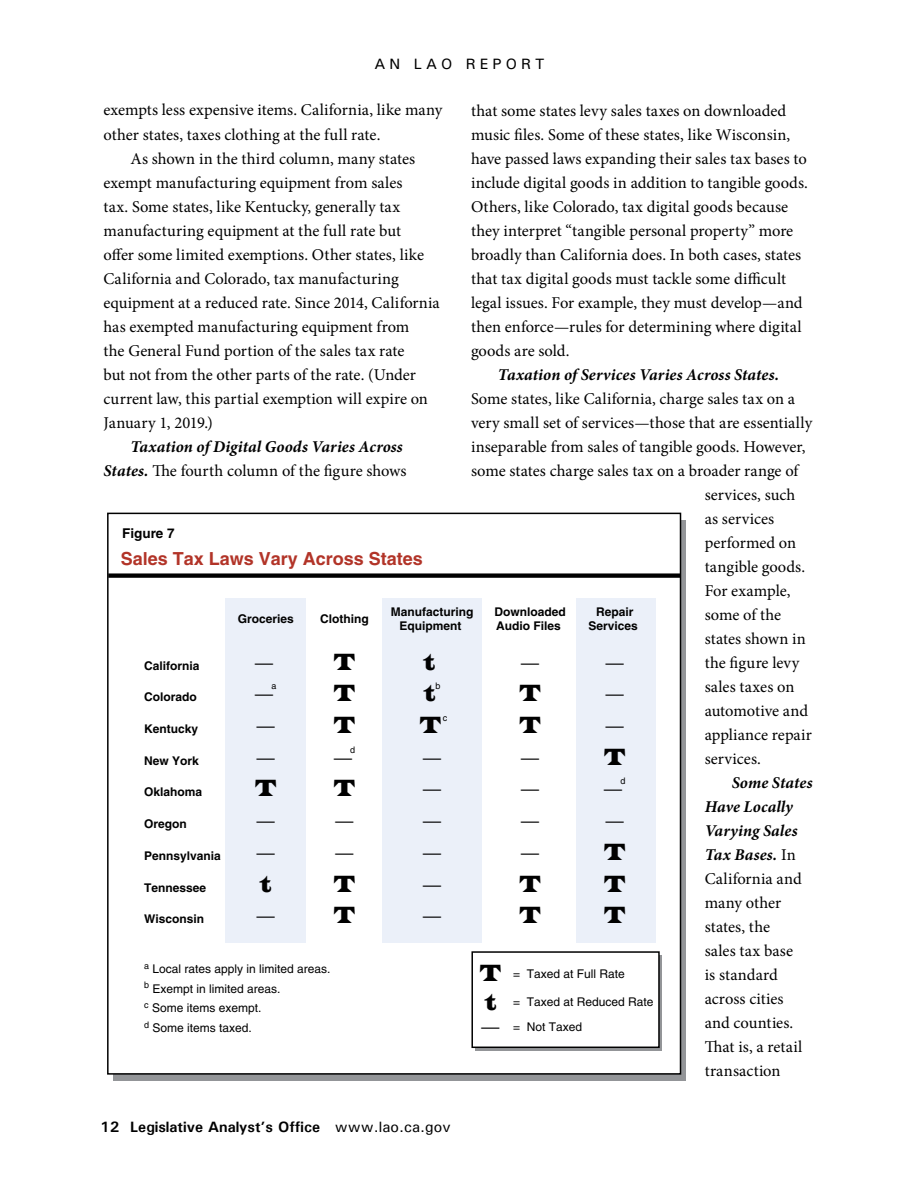
<style>
.page{position:relative;width:918px;height:1188px;background:#fff}
.page>*{position:absolute;margin:0;border:0;box-sizing:border-box;transform-origin:0 0}
.t1{font:24.15px "Times New Roman";color:#010101;scale:.74 1}
.t2{font:24.15px/29.2px "Latin Wide";color:#010101;scale:.74 1}
.t3{font:700 18px "Helvetica";color:#b23428}
.t4{font:italic 18px "Helvetica";color:#000}
.t5{font:16.5px/24px "Minion Pro";letter-spacing:.005em;color:#000}
.t6{font:italic 700 16.5px/24px "Minion Pro";letter-spacing:.005em;color:#000;text-align:right}
.t7{font:700 15px "Univers";color:#000}
.t8{font:500 15px "Univers";letter-spacing:.28em;color:#000}
.t9{font:700 13.5px "Helvetica";color:#000}
.t10{font:700 12px/14.4px "Helvetica";color:#010101;text-align:center}
.t11{font:12px/19.5px "Helvetica";color:#010101}
.t12{font:9px "Helvetica";color:#010101}
.s1{font-weight:400;font-style:normal}
.s2{font-weight:700;font-style:italic}
.s3{font-weight:500}
</style>
<div class="page">
<div style="left:107px;top:513px;width:574px;height:562px;border:2px solid #000"></div>
<div style="left:108px;top:573px;width:573px;height:5px;background:#000"></div>
<div style="left:475px;top:955px;width:187px;height:95px;background:#939598"></div>
<div style="left:226px;top:598px;width:80px;height:344px;background:#ebf0f9"></div>
<div style="left:382px;top:598px;width:100px;height:344px;background:#ebf0f9"></div>
<div style="left:576px;top:598px;width:79px;height:344px;background:#ebf0f9"></div>
<div style="left:472px;top:952px;width:187px;height:95px;background:#fff"></div>
<div style="left:471px;top:951px;width:189px;height:97px;border:2px solid #000"></div>
<p class="t8" style="left:374px;top:55px;width:172px">AN LAO REPORT</p>
<p class="t5" style="left:104px;top:98px;width:341px">exempts less expensive items. California, like many</p>
<p class="t5" style="left:104px;top:122px;width:278px">other states, taxes clothing at the full rate.</p>
<p class="t5" style="left:130px;top:146px;width:286px">As shown in the third column, many states</p>
<p class="t5" style="left:104px;top:170px;width:301px">exempt manufacturing equipment from sales</p>
<p class="t5" style="left:104px;top:194px;width:298px">tax. Some states, like Kentucky, generally tax</p>
<p class="t5" style="left:104px;top:218px;width:299px">manufacturing equipment at the full rate but</p>
<p class="t5" style="left:104px;top:242px;width:322px">offer some limited exemptions. Other states, like</p>
<p class="t5" style="left:104px;top:266px;width:297px">California and Colorado, tax manufacturing</p>
<p class="t5" style="left:104px;top:290px;width:338px">equipment at a reduced rate. Since 2014, California</p>
<p class="t5" style="left:104px;top:314px;width:307px">has exempted manufacturing equipment from</p>
<p class="t5" style="left:104px;top:338px;width:303px">the General Fund portion of the sales tax rate</p>
<p class="t5" style="left:104px;top:362px;width:314px">but not from the other parts of the rate. (Under</p>
<p class="t5" style="left:104px;top:386px;width:326px">current law, this partial exemption will expire on</p>
<p class="t5" style="left:104px;top:410px;width:111px">January 1, 2019.)</p>
<p class="t6" style="left:104px;top:434px;width:305px">Taxation of Digital Goods Varies Across<br>States. <span class="s1">The fourth column of the figure shows</span></p>
<p class="t5" style="left:471px;top:98px;width:339px">that some states levy sales taxes on downloaded music files. Some of these states, like Wisconsin, have passed laws expanding their sales tax bases to include digital goods in addition to tangible goods.<br>Others, like Colorado, tax digital goods because they interpret “tangible personal property” more broadly than California does. In both cases, states that tax digital goods must tackle some difficult legal issues. For example, they must develop—and then enforce—rules for determining where digital goods are sold.</p>
<p class="t6" style="left:498px;top:362px;width:283px">Taxation of Services Varies Across States.</p>
<p class="t5" style="left:471px;top:387px;width:326px">Some states, like California, charge sales tax on a</p>
<p class="t5" style="left:471px;top:411px;width:343px">very small set of services—those that are essentially</p>
<p class="t5" style="left:471px;top:435px;width:336px">inseparable from sales of tangible goods. However,</p>
<p class="t5" style="left:471px;top:459px;width:329px">some states charge sales tax on a broader range of</p>
<p class="t5" style="left:705px;top:483px;width:92px">services, such</p>
<p class="t5" style="left:705px;top:507px;width:71px">as services</p>
<p class="t5" style="left:705px;top:531px;width:93px">performed on</p>
<p class="t5" style="left:705px;top:555px;width:102px">tangible goods.</p>
<p class="t5" style="left:705px;top:579px;width:87px">For example,</p>
<p class="t5" style="left:705px;top:603px;width:78px">some of the</p>
<p class="t5" style="left:705px;top:627px;width:103px">states shown in</p>
<p class="t5" style="left:705px;top:651px;width:96px">the figure levy</p>
<p class="t5" style="left:705px;top:675px;width:91px">sales taxes on</p>
<p class="t5" style="left:705px;top:699px;width:105px">automotive and</p>
<p class="t5" style="left:705px;top:723px;width:109px">appliance repair</p>
<p class="t5" style="left:705px;top:747px;width:58px">services.</p>
<p class="t5" style="left:705px;top:771px;width:109px;text-indent:27px"><span class="s2">Some States<br>Have Locally<br>Varying Sales<br>Tax Bases.</span> In<br>California and many other states, the<br>sales tax base<br>is standard across cities and counties.<br>That is, a retail transaction</p>
<p class="t4" style="left:721px;top:379px;width:59px">Deputy</p>
<p class="t9" style="left:122px;top:525px;width:54px">Figure 7</p>
<p class="t3" style="left:121px;top:547px;width:304px">Sales Tax Laws Vary Across States</p>
<p class="t10" style="left:238px;top:611px;width:58px">Groceries</p>
<p class="t10" style="left:320px;top:611px;width:50px">Clothing</p>
<p class="t10" style="left:391px;top:604px;width:84px">Manufacturing<br>Equipment</p>
<p class="t10" style="left:495px;top:604px;width:73px;text-align:left">Downloaded<br>Audio Files</p>
<p class="t10" style="left:588px;top:604px;width:51px">Repair<br>Services</p>
<h1 class="t1" style="left:255px;top:645px;width:26px">—</h1>
<h1 class="t2" style="left:334px;top:647px;width:30px">T</h1>
<h1 class="t2" style="left:424px;top:647px;width:17px">t</h1>
<h1 class="t1" style="left:521px;top:645px;width:26px">—</h1>
<h1 class="t1" style="left:606px;top:645px;width:26px">—</h1>
<h1 class="t1" style="left:255px;top:677px;width:26px">—</h1>
<p class="t10" style="left:144px;top:658px;width:57px">California</p>
<p class="t10" style="left:144px;top:690px;width:54px">Colorado</p>
<p class="t10" style="left:144px;top:721px;width:56px">Kentucky</p>
<p class="t10" style="left:144px;top:753px;width:56px">New York</p>
<p class="t10" style="left:144px;top:785px;width:60px">Oklahoma</p>
<p class="t10" style="left:144px;top:817px;width:44px">Oregon</p>
<p class="t10" style="left:144px;top:848px;width:78px">Pennsylvania</p>
<p class="t10" style="left:144px;top:880px;width:64px">Tennessee</p>
<p class="t10" style="left:144px;top:912px;width:62px">Wisconsin</p>
<p class="t12" style="left:271px;top:681px;width:7px">a</p>
<h1 class="t2" style="left:334px;top:678px;width:30px">T</h1>
<h1 class="t2" style="left:424px;top:678px;width:17px">t</h1>
<p class="t12" style="left:435px;top:681px;width:7px">b</p>
<h1 class="t2" style="left:520px;top:678px;width:30px">T</h1>
<h1 class="t1" style="left:606px;top:677px;width:26px">—</h1>
<h1 class="t1" style="left:257px;top:709px;width:26px">—</h1>
<h1 class="t2" style="left:334px;top:710px;width:30px">T</h1>
<h1 class="t2" style="left:420px;top:710px;width:30px">T</h1>
<p class="t12" style="left:443px;top:713px;width:6px">c</p>
<h1 class="t2" style="left:520px;top:710px;width:30px">T</h1>
<h1 class="t1" style="left:606px;top:709px;width:26px">—</h1>
<h1 class="t1" style="left:257px;top:740px;width:26px">—</h1>
<h1 class="t1" style="left:334px;top:740px;width:26px">—</h1>
<p class="t12" style="left:350px;top:744px;width:7px">d</p>
<h1 class="t1" style="left:423px;top:740px;width:26px">—</h1>
<h1 class="t1" style="left:521px;top:740px;width:26px">—</h1>
<h1 class="t2" style="left:604px;top:742px;width:30px">T</h1>
<p class="t12" style="left:620px;top:776px;width:7px">d</p>
<h1 class="t2" style="left:255px;top:773px;width:30px">T</h1>
<h1 class="t2" style="left:334px;top:773px;width:30px">T</h1>
<h1 class="t1" style="left:423px;top:772px;width:26px">—</h1>
<h1 class="t1" style="left:521px;top:772px;width:26px">—</h1>
<h1 class="t1" style="left:604px;top:772px;width:26px">—</h1>
<h1 class="t1" style="left:257px;top:804px;width:26px">—</h1>
<h1 class="t1" style="left:336px;top:804px;width:26px">—</h1>
<h1 class="t1" style="left:423px;top:804px;width:26px">—</h1>
<h1 class="t1" style="left:521px;top:804px;width:26px">—</h1>
<h1 class="t1" style="left:606px;top:804px;width:26px">—</h1>
<h1 class="t1" style="left:257px;top:836px;width:26px">—</h1>
<h1 class="t1" style="left:336px;top:836px;width:26px">—</h1>
<h1 class="t1" style="left:423px;top:836px;width:26px">—</h1>
<h1 class="t1" style="left:521px;top:836px;width:26px">—</h1>
<h1 class="t2" style="left:604px;top:837px;width:30px">T</h1>
<h1 class="t2" style="left:260px;top:868px;width:17px">t</h1>
<h1 class="t2" style="left:334px;top:868px;width:30px">T</h1>
<h1 class="t1" style="left:423px;top:867px;width:26px">—</h1>
<h1 class="t2" style="left:520px;top:868px;width:30px">T</h1>
<h1 class="t2" style="left:604px;top:868px;width:30px">T</h1>
<h1 class="t1" style="left:257px;top:899px;width:26px">—</h1>
<h1 class="t2" style="left:334px;top:900px;width:30px">T</h1>
<h1 class="t1" style="left:423px;top:899px;width:26px">—</h1>
<h1 class="t2" style="left:520px;top:900px;width:30px">T</h1>
<h1 class="t2" style="left:604px;top:900px;width:30px">T</h1>
<p class="t11" style="left:144px;top:959px;width:188px"><sup>a</sup> Local rates apply in limited areas. <sup>b</sup> Exempt in limited areas.<br><sup>c</sup> Some items exempt.<br><sup>d</sup> Some items taxed.</p>
<h1 class="t2" style="left:480px;top:958px;width:30px">T t</h1>
<p class="t11" style="left:513px;top:964px;width:113px">= Taxed at Full Rate</p>
<p class="t11" style="left:513px;top:990px;width:142px;line-height:24px">= Taxed at Reduced Rate = Not Taxed</p>
<h1 class="t1" style="left:482px;top:1010px;width:26px">—</h1>
<p class="t7" style="left:100px;top:1118px;width:352px">12 Legislative Analyst’s Office <span class="s3">www.lao.ca.gov</span></p>
</div>
